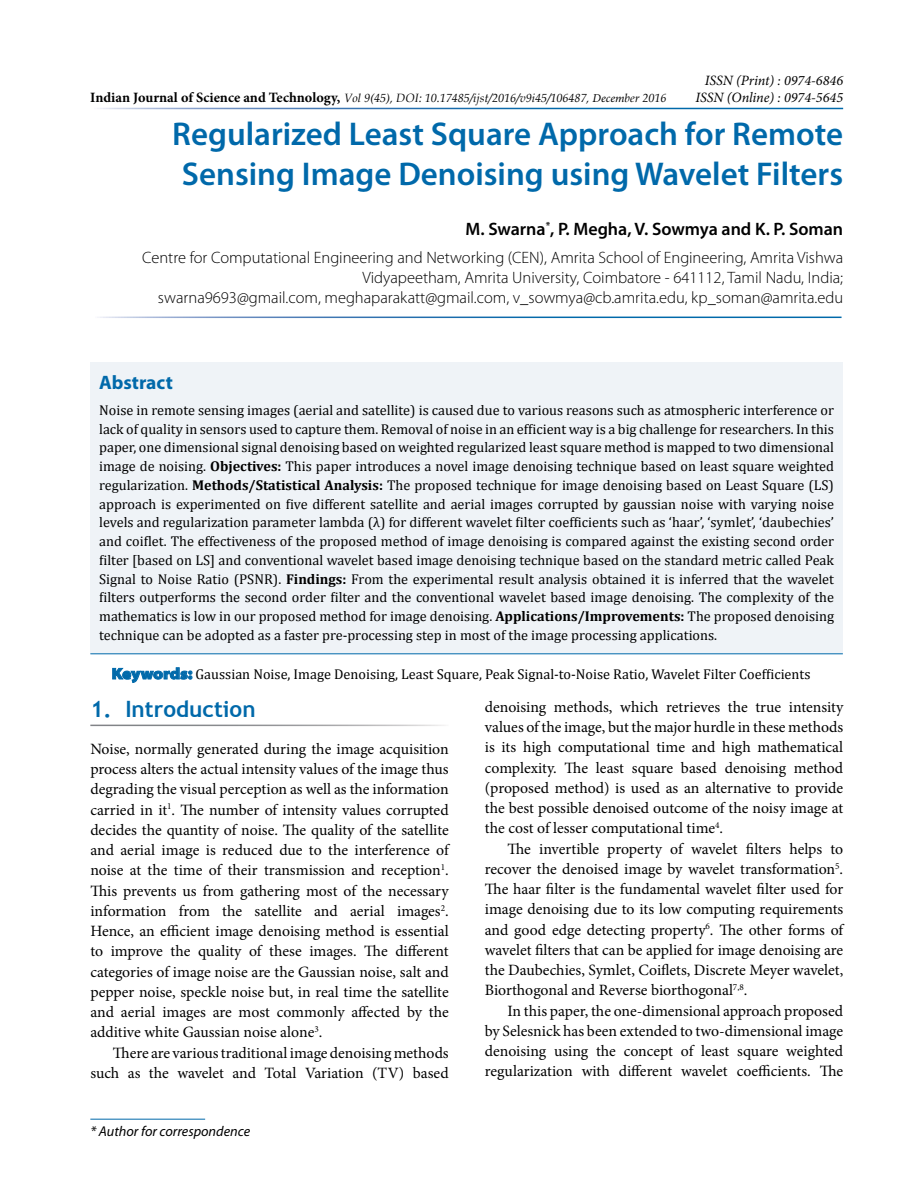
<style>
.page{position:relative;width:918px;height:1188px;background:#fff}
.page>*{position:absolute;margin:0;border:0;box-sizing:border-box;transform-origin:0 0}
.t1{font:600 33px/40.5px "Myriad Pro";color:#0069aa}
.t2{font:700 22.5px "Trebuchet MS";color:#0069aa}
.t3{font:700 19.5px "Myriad Pro";color:#0069aa}
.t4{font:600 18px "Myriad Pro";color:#000}
.t5{font:300 16.5px/19.8px "Myriad Pro";color:#000;text-align:right}
.t6{font:15.75px/20.2px "Minion Pro";color:#000;text-align:justify}
.t7{font:14.25px/18.8px "Cambria";color:#000;text-align:justify}
.t8{font:italic 14.25px/17.1px "Minion Pro";color:#000;text-align:right}
.t9{font:italic 14.25px "Myriad Pro";color:#000}
.t10{font:italic 12px "Book Antiqua";color:#000}
.s1{font-family:"Minion Pro";font-weight:700;font-style:normal;font-size:14.25px}
.s2{font-family:"Minion Pro"}
.s3{font-weight:700}
.s4{font-family:"Myriad Pro";font-weight:900;font-stretch:semi-expanded;font-size:15.75px;color:#0069aa}
</style>
<div class="page">
<hr style="left:90px;top:1119px;width:115px;height:1px;background:#0069aa">
<div style="left:90px;top:362px;width:753px;height:292px;background:#eff3f7"></div>
<hr style="left:90px;top:653px;width:753px;height:1px;background:#0069aa">
<svg style="left:113px;top:668px;width:79px;height:15px"></svg>
<p class="t10" style="left:90px;top:89px;width:578px"><span class="s1">Indian Journal of Science and Technology,</span> Vol 9(45), DOI: 10.17485/ijst/2016/v9i45/106487, <span class="s2">Decem</span>ber 2016</p>
<p class="t8" style="left:695px;top:71px;width:149px">ISSN (Print) : 0974-6846<br>ISSN (Online) : 0974-5645</p>
<h1 class="t1" style="left:172px;top:113px;width:672px">Regularized Least Square Approach for Remote<br>Sensing Image Denoising using Wavelet Filters</h1>
<p class="t4" style="left:466px;top:217px;width:379px">M. Swarna<sup>*</sup>, P. Megha, V. Sowmya and K. P. Soman</p>
<p class="t5" style="left:142px;top:248px;width:703px">Centre for Computational Engineering and Networking (CEN), Amrita School of Engineering, Amrita Vishwa<br>Vidyapeetham, Amrita University, Coimbatore - 641112, Tamil Nadu, India;<br>swarna9693@gmail.com, meghaparakatt@gmail.com, v_sowmya@cb.amrita.edu, kp_soman@amrita.edu</p>
<p class="t3" style="left:99px;top:371px;width:75px">Abstract</p>
<p class="t7" style="left:99px;top:401px;width:736px">Noise in remote sensing images (aerial and satellite) is caused due to various reasons such as atmospheric interference or lack of quality in sensors used to capture them. Removal of noise in an efficient way is a big challenge for researchers. In this paper, one dimensional signal denoising based on weighted regularized least square method is mapped to two dimensional image de noising. <span class="s3">Objectives:</span> This paper introduces a novel image denoising technique based on least square weighted regularization. <span class="s3">Methods/Statistical Analysis:</span> The proposed technique for image denoising based on Least Square (LS) approach is experimented on five different satellite and aerial images corrupted by gaussian noise with varying noise levels and regularization parameter lambda (λ) for different wavelet filter coefficients such as ‘haar’, ‘symlet’, ‘daubechies’ and coiflet. The effectiveness of the proposed method of image denoising is compared against the existing second order filter [based on LS] and conventional wavelet based image denoising technique based on the standard metric called Peak Signal to Noise Ratio (PSNR). <span class="s3">Findings:</span> From the experimental result analysis obtained it is inferred that the wavelet filters outperforms the second order filter and the conventional wavelet based image denoising. The complexity of the mathematics is low in our proposed method for image denoising. <span class="s3">Applications/Improvements:</span> The proposed denoising technique can be adopted as a faster pre-processing step in most of the image processing applications.</p>
<p class="t7" style="left:112px;top:665px;width:700px"><span class="s4">Keywords:</span> Gaussian Noise, Image Denoising, Least Square, Peak Signal-to-Noise Ratio, Wavelet Filter Coefficients</p>
<h2 class="t2" style="left:90px;top:695px;width:167px">1. Introduction</h2>
<p class="t6" style="left:90px;top:739px;width:360px">Noise, normally generated during the image acquisition process alters the actual intensity values of the image thus degrading the visual perception as well as the information carried in it<sup>1</sup>. The number of intensity values corrupted decides the quantity of noise. The quality of the satellite and aerial image is reduced due to the interference of noise at the time of their transmission and reception<sup>1</sup>.<br>This prevents us from gathering most of the necessary information from the satellite and aerial images<sup>2</sup>.<br>Hence, an efficient image denoising method is essential to improve the quality of these images. The different categories of image noise are the Gaussian noise, salt and pepper noise, speckle noise but, in real time the satellite and aerial images are most commonly affected by the additive white Gaussian noise alone<sup>3</sup>.</p>
<p class="t6" style="left:90px;top:1042px;width:360px;text-align:right">There are various traditional image denoising methods such as the wavelet and Total Variation (TV) based</p>
<p class="t9" style="left:90px;top:1124px;width:161px">* Author for correspondence</p>
<p class="t6" style="left:485px;top:697px;width:360px">denoising methods, which retrieves the true intensity values of the image, but the major hurdle in these methods is its high computational time and high mathematical complexity. The least square based denoising method (proposed method) is used as an alternative to provide the best possible denoised outcome of the noisy image at the cost of lesser computational time<sup>4</sup>.</p>
<p class="t6" style="left:485px;top:838px;width:360px;text-indent:23px">The invertible property of wavelet filters helps to recover the denoised image by wavelet transformation<sup>5</sup>.<br>The haar filter is the fundamental wavelet filter used for image denoising due to its low computing requirements and good edge detecting property<sup>6</sup>. The other forms of wavelet filters that can be applied for image denoising are the Daubechies, Symlet, Coiflets, Discrete Meyer wavelet, Biorthogonal and Reverse biorthogonal<sup>7,8</sup>.</p>
<p class="t6" style="left:485px;top:1000px;width:360px;text-indent:23px">In this paper, the one-dimensional approach proposed by Selesnick has been extended to two-dimensional image denoising using the concept of least square weighted regularization with different wavelet coefficients. The</p>
</div>
